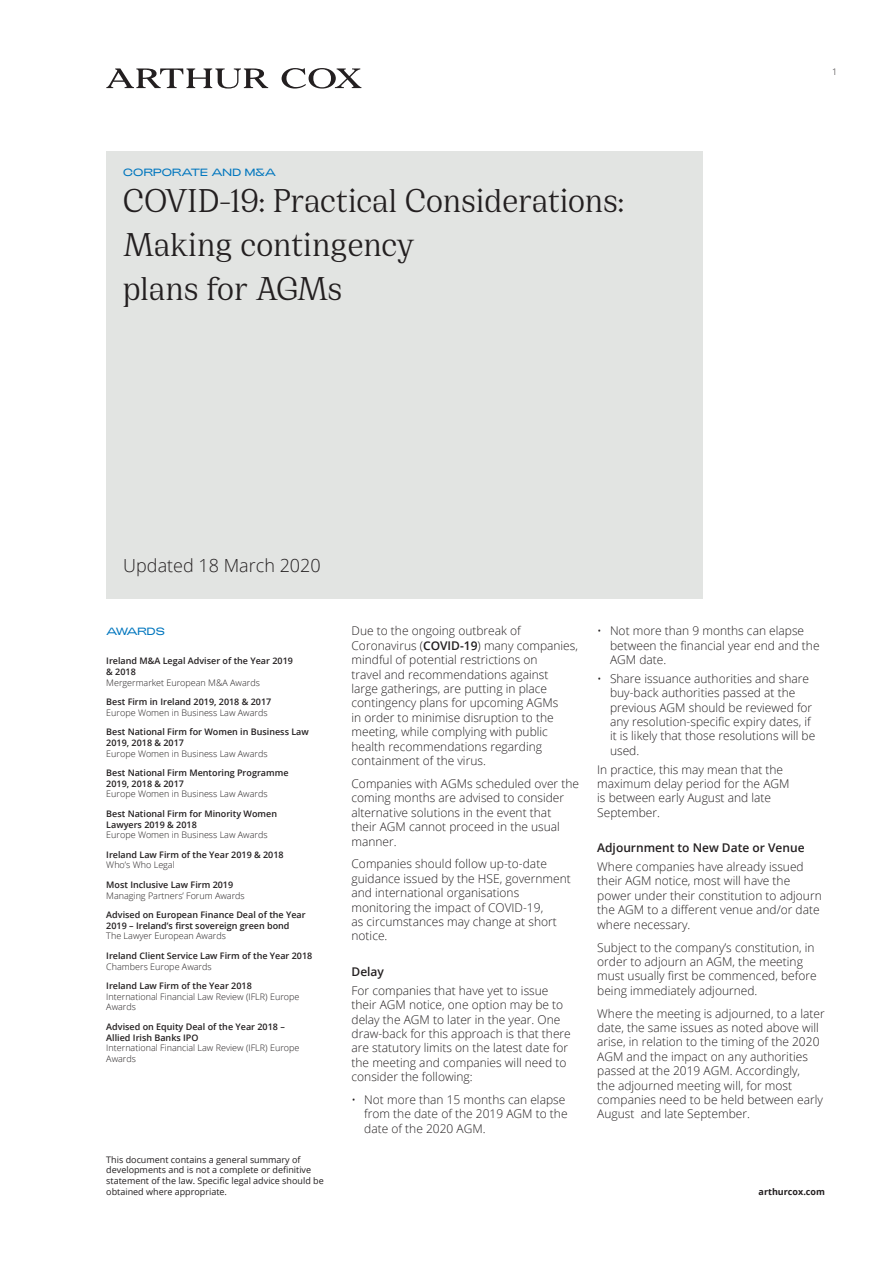
<style>
.page{position:relative;width:893px;height:1263px;background:#fff}
.page>*{position:absolute;margin:0;border:0;box-sizing:border-box;transform-origin:0 0}
.t1{font:36px "Earlsfort";letter-spacing:-.005em;color:#231f20}
.Stand_first{font:300 18px "Open Sans";color:#231f20}
.Body_copy{font:300 12px/14.4px "Open Sans";color:#231f20}
.Subtitle_style{font:600 12px "Open Sans";color:#231f20}
.Page_heading{font:300 10.5px "Adieu";letter-spacing:-.04em;color:#0076be}
.Small_subtitle{font:600 9px/10.8px "Open Sans";color:#231f20}
.Small_copy{font:300 9px/10.8px "Open Sans";color:#231f20}
.Small_copy-2{font:9px/10.8px "Open Sans";color:#231f20}
.t2{font:700 9px "Open Sans";color:#231f20}
.s1{font-weight:600}
</style>
<div class="page">
<div style="left:106px;top:151px;width:596px;height:447px;background:#e2e4e2"></div>
<svg style="left:106px;top:68px;width:255px;height:21px"></svg>
<p class="Page_heading" style="left:123px;top:166px;width:154px">CORPORATE AND M&amp;A</p>
<p class="t1" style="left:123px;top:179px;width:502px">COVID-19: Practical Considerations:</p>
<p class="t1" style="left:123px;top:223px;width:293px">Making contingency</p>
<p class="t1" style="left:123px;top:267px;width:220px">plans for AGMs</p>
<p class="Small_copy" style="left:832px;top:66px;width:7px">1</p>
<p class="Stand_first" style="left:123px;top:553px;width:199px">Updated 18 March 2020</p>
<p class="Page_heading" style="left:106px;top:625px;width:60px">AWARDS</p>
<p class="Small_subtitle" style="left:106px;top:655px;width:188px">Ireland M&amp;A Legal Adviser of the Year 2019 &amp; 2018</p>
<p class="Small_copy" style="left:106px;top:677px;width:155px">Mergermarket European M&amp;A Awards</p>
<p class="Small_subtitle" style="left:106px;top:696px;width:167px">Best Firm in Ireland 2019, 2018 &amp; 2017</p>
<p class="Small_copy" style="left:106px;top:707px;width:163px">Europe Women in Business Law Awards</p>
<p class="Small_subtitle" style="left:106px;top:726px;width:204px">Best National Firm for Women in Business Law<br>2019, 2018 &amp; 2017</p>
<p class="Small_copy" style="left:106px;top:748px;width:163px">Europe Women in Business Law Awards</p>
<p class="Small_subtitle" style="left:106px;top:767px;width:184px">Best National Firm Mentoring Programme<br>2019, 2018 &amp; 2017</p>
<p class="Small_copy" style="left:106px;top:788px;width:163px">Europe Women in Business Law Awards</p>
<p class="Small_subtitle" style="left:106px;top:808px;width:172px">Best National Firm for Minority Women<br>Lawyers 2019 &amp; 2018</p>
<p class="Small_copy" style="left:106px;top:829px;width:163px">Europe Women in Business Law Awards</p>
<p class="Small_subtitle" style="left:106px;top:849px;width:179px">Ireland Law Firm of the Year 2019 &amp; 2018</p>
<p class="Small_copy" style="left:106px;top:859px;width:70px">Who’s Who Legal</p>
<p class="Small_subtitle" style="left:106px;top:879px;width:128px">Most Inclusive Law Firm 2019</p>
<p class="Small_copy" style="left:106px;top:890px;width:140px">Managing Partners’ Forum Awards</p>
<p class="Small_subtitle" style="left:106px;top:909px;width:201px">Advised on European Finance Deal of the Year<br>2019 – Ireland’s first sovereign green bond</p>
<p class="Small_copy" style="left:106px;top:930px;width:121px">The Lawyer European Awards</p>
<p class="Small_subtitle" style="left:106px;top:950px;width:208px">Ireland Client Service Law Firm of the Year 2018</p>
<p class="Small_copy" style="left:106px;top:961px;width:107px">Chambers Europe Awards</p>
<p class="Small_subtitle" style="left:106px;top:980px;width:147px">Ireland Law Firm of the Year 2018</p>
<p class="Small_copy" style="left:106px;top:991px;width:195px">International Financial Law Review (IFLR) Europe<br>Awards</p>
<p class="Small_subtitle" style="left:106px;top:1021px;width:180px">Advised on Equity Deal of the Year 2018 –<br>Allied Irish Banks IPO</p>
<p class="Small_copy" style="left:106px;top:1042px;width:195px">International Financial Law Review (IFLR) Europe<br>Awards</p>
<p class="Small_copy-2" style="left:106px;top:1154px;width:219px">This document contains a general summary of developments and is not a complete or definitive statement of the law. Specific legal advice should be obtained where appropriate.</p>
<p class="Body_copy" style="left:351px;top:623px;width:228px">Due to the ongoing outbreak of Coronavirus (<span class="s1">COVID-19</span>) many companies, mindful of potential restrictions on<br>travel and recommendations against large gatherings, are putting in place contingency plans for upcoming AGMs<br>in order to minimise disruption to the meeting, while complying with public health recommendations regarding containment of the virus.</p>
<p class="Body_copy" style="left:351px;top:776px;width:229px">Companies with AGMs scheduled over the coming months are advised to consider alternative solutions in the event that their AGM cannot proceed in the usual manner.</p>
<p class="Body_copy" style="left:351px;top:856px;width:221px">Companies should follow up-to-date guidance issued by the HSE, government and international organisations monitoring the impact of COVID-19,<br>as circumstances may change at short notice.</p>
<p class="Subtitle_style" style="left:351px;top:963px;width:34px">Delay</p>
<p class="Body_copy" style="left:351px;top:983px;width:221px">For companies that have yet to issue their AGM notice, one option may be to delay the AGM to later in the year. One draw-back for this approach is that there are statutory limits on the latest date for the meeting and companies will need to consider the following:</p>
<p class="Body_copy" style="left:364px;top:1092px;width:205px;text-indent:-13px">• Not more than 15 months can elapse from the date of the 2019 AGM to the date of the 2020 AGM.</p>
<p class="Body_copy" style="left:610px;top:623px;width:211px;text-indent:-13px">• Not more than 9 months can elapse between the financial year end and the<br>AGM date.</p>
<p class="Body_copy" style="left:610px;top:671px;width:207px;text-indent:-13px">• Share issuance authorities and share buy-back authorities passed at the previous AGM should be reviewed for any resolution-specific expiry dates, if it is likely that those resolutions will be used.</p>
<p class="Body_copy" style="left:597px;top:762px;width:194px">In practice, this may mean that the maximum delay period for the AGM is between early August and late<br>September.</p>
<p class="Subtitle_style" style="left:597px;top:840px;width:209px">Adjournment to New Date or Venue</p>
<p class="Body_copy" style="left:597px;top:859px;width:226px">Where companies have already issued their AGM notice, most will have the power under their constitution to adjourn the AGM to a different venue and/or date where necessary.</p>
<p class="Body_copy" style="left:597px;top:940px;width:221px">Subject to the company’s constitution, in order to adjourn an AGM, the meeting must usually first be commenced, before being immediately adjourned.</p>
<p class="Body_copy" style="left:597px;top:1006px;width:229px">Where the meeting is adjourned, to a later date, the same issues as noted above will arise, in relation to the timing of the 2020<br>AGM and the impact on any authorities passed at the 2019 AGM. Accordingly,<br>the adjourned meeting will, for most companies need to be held between early August and late September.</p>
<p class="t2" style="left:759px;top:1185px;width:68px">arthurcox.com</p>
</div>
